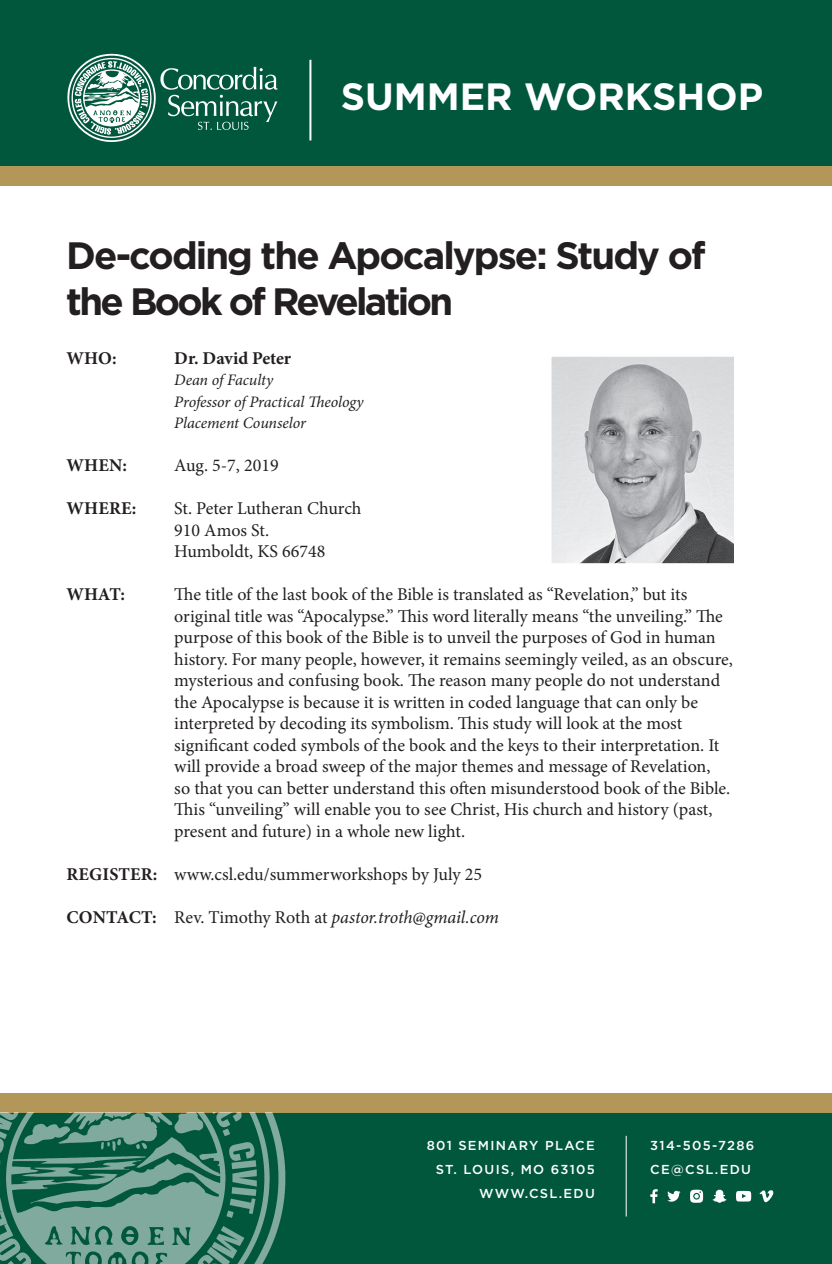
<style>
.page{position:relative;width:832px;height:1264px;background:#fff}
.page>*{position:absolute;margin:0;border:0;box-sizing:border-box;transform-origin:0 0}
.t1{font:700 38.2px/46px "Gotham HTF";letter-spacing:-.05em;color:#231f20}
.t2{font:700 38px "Gotham HTF";color:#fff}
.t3{font:18px/21.6px "Minion Pro";color:#231f20}
.t4{font:italic 18px "Minion Pro";letter-spacing:-.01em;color:#231f20}
.t5{font:700 18px "Minion Pro";letter-spacing:.005em;color:#231f20}
.t6{font:italic 16px "Minion Pro";letter-spacing:-.005em;color:#231f20}
.t7{font:500 13px "Gotham HTF";letter-spacing:.1em;color:#fff}
.s1{font-weight:700}
.s2{font-weight:700;font-style:normal}
.s3{font-style:normal}
</style>
<div class="page">
<div style="left:0;top:0;width:832px;height:169px;background:#00573c"></div>
<div style="left:0;top:166px;width:832px;height:20px;background:#b39758"></div>
<svg style="left:67px;top:54px;width:211px;height:88px"></svg>
<div style="left:0;top:1112px;width:832px;height:152px;background:#00573c"></div>
<div style="left:0;top:1093px;width:832px;height:19px;background:#b39758"></div>
<hr style="left:626px;top:1136px;width:1px;height:81px;background:#fff">
<img style="left:0;top:1112px;width:290px;height:152px">
<hr style="left:309px;top:60px;width:2px;height:80px;background:#fff">
<img style="left:553px;top:358px;width:180px;height:204px">
<div style="left:546px;top:351px;width:194px;height:218px;border:6px solid #fff"></div>
<svg style="left:650px;top:1189px;width:8px;height:14px"></svg>
<svg style="left:667px;top:1191px;width:14px;height:11px"></svg>
<svg style="left:713px;top:1190px;width:13px;height:13px"></svg>
<svg style="left:736px;top:1191px;width:15px;height:11px"></svg>
<svg style="left:759px;top:1190px;width:14px;height:12px"></svg>
<svg style="left:690px;top:1190px;width:13px;height:13px"></svg>
<p class="t2" style="left:341px;top:75px;width:424px">SUMMER WORKSHOP</p>
<p class="t1" style="left:66px;top:232px;width:641px">De-coding the Apocalypse: Study of the Book of Revelation</p>
<p class="t5" style="left:66px;top:345px;width:52px">WHO:</p>
<p class="t5" style="left:174px;top:345px;width:118px">Dr. David Peter</p>
<p class="t6" style="left:174px;top:369px;width:100px">Dean of Faculty</p>
<p class="t6" style="left:174px;top:391px;width:191px">Professor of Practical Theology</p>
<p class="t6" style="left:174px;top:412px;width:133px">Placement Counselor</p>
<p class="t5" style="left:66px;top:453px;width:62px">WHEN:</p>
<p class="t3" style="left:174px;top:455px;width:106px">Aug. 5-7, 2019</p>
<p class="t5" style="left:66px;top:496px;width:71px">WHERE:</p>
<p class="t3" style="left:174px;top:498px;width:189px">St. Peter Lutheran Church<br>910 Amos St.<br>Humboldt, KS 66748</p>
<p class="t5" style="left:66px;top:582px;width:60px">WHAT:</p>
<p class="t3" style="left:174px;top:584px;width:560px">The title of the last book of the Bible is translated as “Revelation,” but its original title was “Apocalypse.” This word literally means “the unveiling.” The purpose of this book of the Bible is to unveil the purposes of God in human history. For many people, however, it remains seemingly veiled, as an obscure, mysterious and confusing book. The reason many people do not understand the Apocalypse is because it is written in coded language that can only be interpreted by decoding its symbolism. This study will look at the most significant coded symbols of the book and the keys to their interpretation. It will provide a broad sweep of the major themes and message of Revelation,<br>so that you can better understand this often misunderstood book of the Bible.<br>This “unveiling” will enable you to see Christ, His church and history (past, present and future) in a whole new light.</p>
<p class="t3" style="left:66px;top:863px;width:417px"><span class="s1">REGISTER:</span> www.csl.edu/summerworkshops by July 25</p>
<p class="t4" style="left:66px;top:905px;width:434px"><span class="s2">CONTACT:</span> <span class="s3">Rev. Timothy Roth at</span> pastor.troth@gmail.com</p>
<p class="t7" style="left:427px;top:1138px;width:170px">801 SEMINARY PLACE</p>
<p class="t7" style="left:436px;top:1162px;width:161px">ST. LOUIS, MO 63105</p>
<p class="t7" style="left:479px;top:1186px;width:117px">WWW.CSL.EDU</p>
<p class="t7" style="left:650px;top:1138px;width:106px">314-505-7286</p>
<p class="t7" style="left:650px;top:1162px;width:102px">CE@CSL.EDU</p>
</div>
